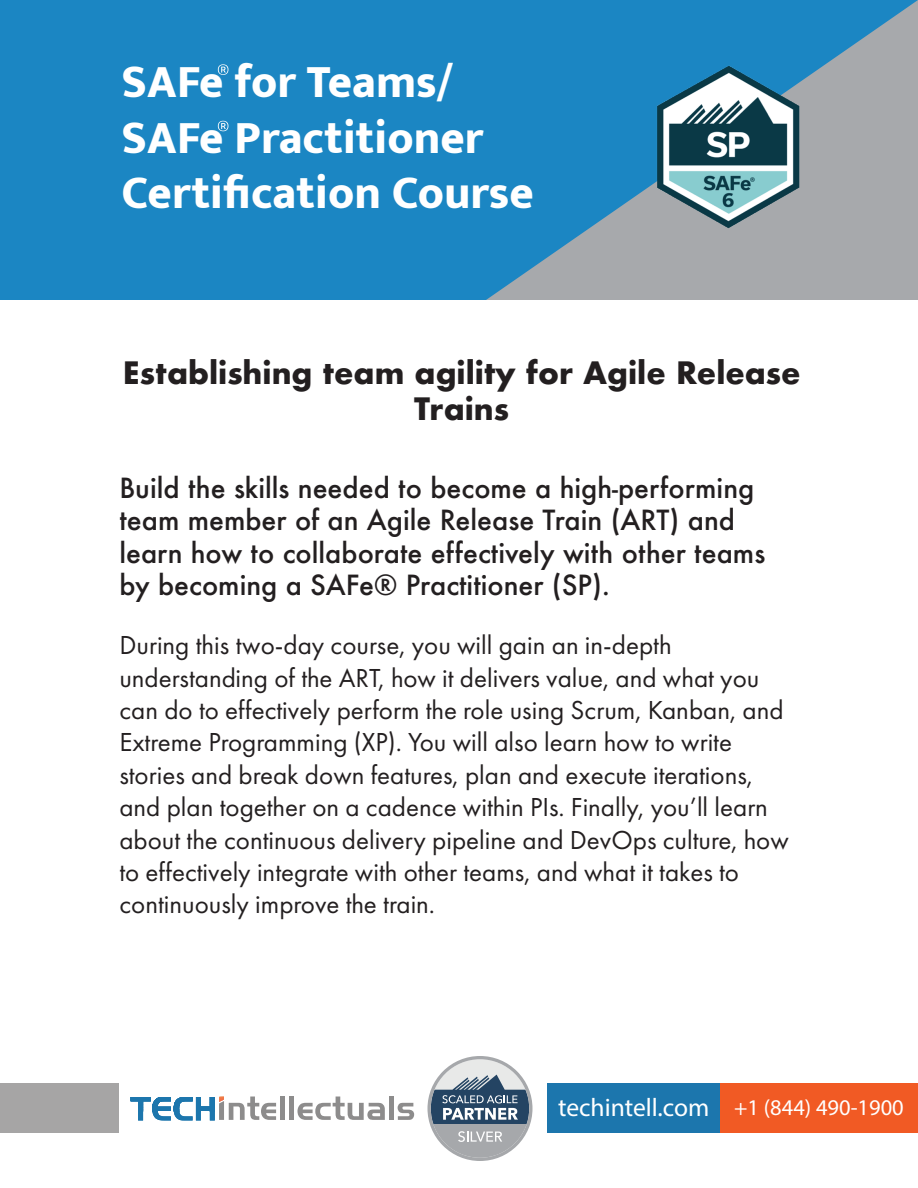
<style>
.page{position:relative;width:918px;height:1188px;background:#fff}
.page>*{position:absolute;margin:0;border:0;box-sizing:border-box;transform-origin:0 0}
.t1{font:800 46.5px/55.8px "Mukta Mahee";color:#fff}
.t2{font:700 30px/36px "Futura";color:#231f20;text-align:center}
.t3{font:27px/32.4px "Futura PT";color:#231f20}
.t4{font:500 27px/32.4px "Futura";color:#231f20}
.t5{font:22.5px "Myriad Pro";color:#fff}
.s1{font-size:25.5px}
</style>
<div class="page">
<div style="left:0;top:0;width:918px;height:300px;background:#1b86c3"></div>
<svg style="left:486px;top:0;width:432px;height:300px"></svg>
<img style="left:657px;top:65px;width:144px;height:164px">
<svg style="left:218px;top:64px;width:10px;height:11px"></svg>
<svg style="left:218px;top:121px;width:10px;height:10px"></svg>
<div style="left:0;top:1084px;width:118px;height:49px;background:#a6a5a5"></div>
<div style="left:548px;top:1084px;width:172px;height:49px;background:#1c76ad"></div>
<div style="left:720px;top:1084px;width:198px;height:49px;background:#f15a24"></div>
<svg style="left:131px;top:1097px;width:145px;height:23px"></svg>
<div style="left:280px;top:1097px;width:5px;height:23px;background:#8d8c8c"></div>
<div style="left:289px;top:1097px;width:5px;height:23px;background:#8d8c8c"></div>
<svg style="left:297px;top:1097px;width:88px;height:23px"></svg>
<div style="left:389px;top:1097px;width:5px;height:23px;background:#8d8c8c"></div>
<svg style="left:398px;top:1103px;width:16px;height:17px"></svg>
<svg style="left:428px;top:1056px;width:104px;height:105px"></svg>
<h1 class="t1" style="left:122px;top:53px;width:414px">SAFe for Teams/<br>SAFe Practitioner<br>Certification Course</h1>
<p class="t2" style="left:123px;top:354px;width:679px">Establishing team agility for Agile Release<br>Trains</p>
<p class="t4" style="left:119px;top:471px;width:647px">Build the skills needed to become a high-performing team member of an Agile Release Train (ART) and learn how to collaborate effectively with other teams by becoming a SAFe® Practitioner (SP).</p>
<p class="t3" style="left:119px;top:629px;width:671px">During this two-day course, you will gain an in-depth understanding of the ART, how it delivers value, and what you can do to effectively perform the role using Scrum, Kanban, and Extreme Programming (XP). You will also learn how to write stories and break down features, plan and execute iterations, and plan together on a cadence within PIs. Finally, you’ll learn about the continuous delivery pipeline and DevOps culture, how to effectively integrate with other teams, and what it takes to continuously improve the train.</p>
<p class="t5" style="left:558px;top:1094px;width:347px"><span class="s1">techintell.com</span> +1 (844) 490-1900</p>
</div>
